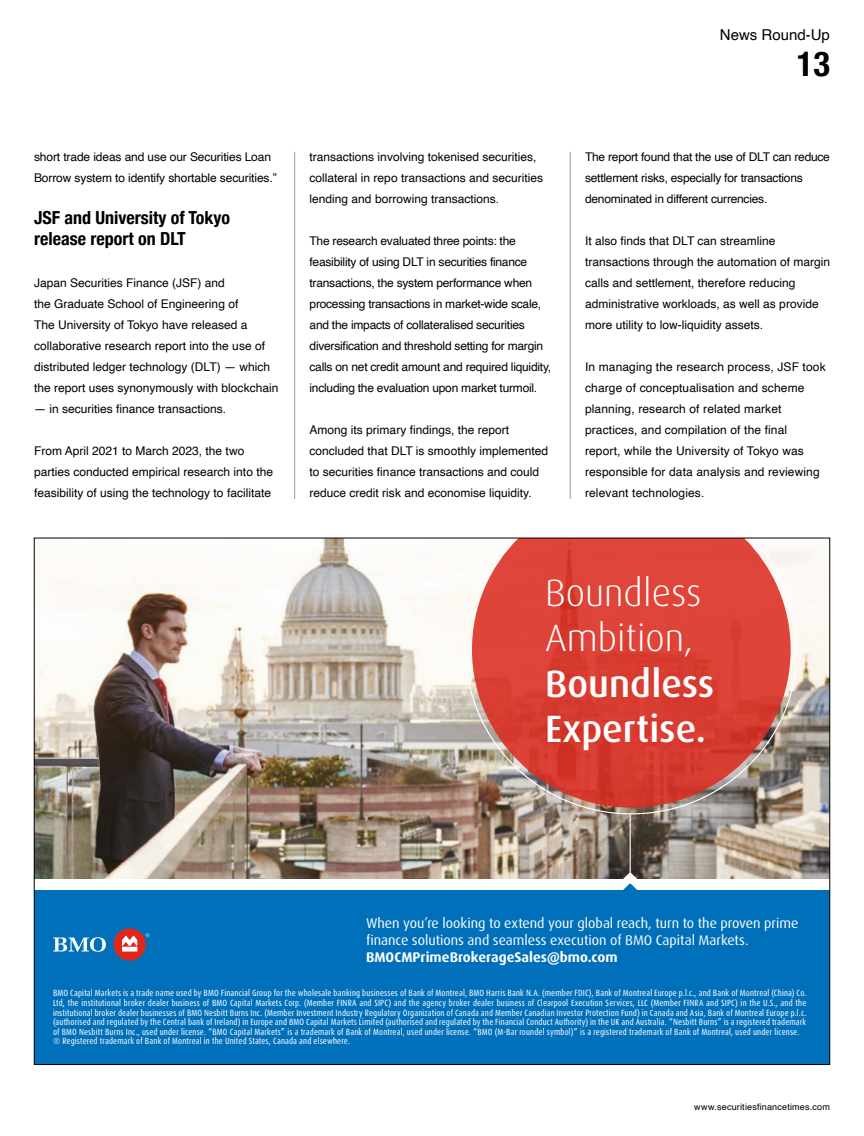
<style>
.page{position:relative;width:864px;height:1136px;background:#fff}
.page>*{position:absolute;margin:0;border:0;box-sizing:border-box;transform-origin:0 0}
.t1{font:500 38.1px/45.3px "Dax Pro";color:#fff}
.t2{font:300 38.1px/45.3px "Dax Pro";color:#fff}
.t3{font:700 condensed 34.5px "Helvetica Neue";color:#020203}
.t4{font:700 condensed 18px/21px "Helvetica Neue";color:#010000}
.t5{font:15px "Helvetica";color:#000}
.t6{font:13.95px/17.1px "Dax Pro";color:#fff}
.t7{font:700 13.95px "Dax Pro";color:#fff}
.t8{font:12px/21px "Helvetica";color:#010000}
.t9{font:12px/21px "Helvetica";letter-spacing:-.02em;color:#010000}
.t10{font:9px/9.6px "Dax Condensed";letter-spacing:.02em;color:#fff}
.t11{font:9px "Helvetica";letter-spacing:.025em;color:#020203}
</style>
<div class="page">
<hr style="left:294px;top:152px;width:1px;height:347px;background:#9d9d9c">
<hr style="left:569px;top:152px;width:1px;height:347px;background:#9d9d9c">
<div style="left:34px;top:889px;width:795px;height:175px;background:#0070ba"></div>
<img style="left:36px;top:539px;width:791px;height:339px">
<hr style="left:629px;top:814px;width:1px;height:63px;background:#fff">
<svg style="left:622px;top:872px;width:15px;height:18px"></svg>
<div style="left:113px;top:928px;width:33px;height:32px;background:#df271c;border-radius:50%"></div>
<svg style="left:53px;top:937px;width:53px;height:14px"></svg>
<svg style="left:145px;top:933px;width:4px;height:4px"></svg>
<svg style="left:122px;top:935px;width:15px;height:16px"></svg>
<img style="left:465px;top:539px;width:332px;height:275px">
<svg style="left:472px;top:539px;width:318px;height:268px;background:#d55147"></svg>
<p class="t5" style="left:719px;top:23px;width:111px">News Round-Up</p>
<p class="t8" style="left:34px;top:146px;width:244px">short trade ideas and use our Securities Loan<br>Borrow system to identify shortable securities.”</p>
<h3 class="t4" style="left:34px;top:206px;width:197px">JSF and University of Tokyo release report on DLT</h3>
<p class="t8" style="left:34px;top:272px;width:246px">Japan Securities Finance (JSF) and<br>the Graduate School of Engineering of<br>The University of Tokyo have released a collaborative research report into the use of distributed ledger technology (DLT) — which the report uses synonymously with blockchain</p>
<p class="t8" style="left:34px;top:398px;width:194px">— in securities finance transactions.</p>
<p class="t8" style="left:34px;top:440px;width:240px">From April 2021 to March 2023, the two parties conducted empirical research into the feasibility of using the technology to facilitate</p>
<p class="t8" style="left:309px;top:146px;width:235px">transactions involving tokenised securities, collateral in repo transactions and securities lending and borrowing transactions.</p>
<p class="t9" style="left:309px;top:230px;width:243px">The research evaluated three points: the feasibility of using DLT in securities finance transactions, the system performance when processing transactions in market-wide scale, and the impacts of collateralised securities diversification and threshold setting for margin calls on net credit amount and required liquidity, including the evaluation upon market turmoil.</p>
<p class="t8" style="left:309px;top:419px;width:240px">Among its primary findings, the report concluded that DLT is smoothly implemented to securities finance transactions and could reduce credit risk and economise liquidity.</p>
<h2 class="t3" style="left:796px;top:35px;width:35px">13</h2>
<p class="t9" style="left:585px;top:146px;width:246px">The report found that the use of DLT can reduce settlement risks, especially for transactions denominated in different currencies.</p>
<p class="t8" style="left:585px;top:230px;width:246px">It also finds that DLT can streamline transactions through the automation of margin calls and settlement, therefore reducing administrative workloads, as well as provide more utility to low-liquidity assets.</p>
<p class="t8" style="left:585px;top:356px;width:242px">In managing the research process, JSF took charge of conceptualisation and scheme planning, research of related market practices, and compilation of the final report, while the University of Tokyo was responsible for data analysis and reviewing relevant technologies.</p>
<h1 class="t2" style="left:545px;top:570px;width:158px">Boundless<br>Ambition,</h1>
<h1 class="t1" style="left:545px;top:661px;width:171px">Boundless<br>Expertise.</h1>
<p class="t6" style="left:366px;top:914px;width:433px">When you’re looking to extend your global reach, turn to the proven prime finance solutions and seamless execution of BMO Capital Markets.</p>
<p class="t7" style="left:366px;top:947px;width:253px">BMOCMPrimeBrokerageSales@bmo.com</p>
<p class="t10" style="left:53px;top:988px;width:754px">BMO Capital Markets is a trade name used by BMO Financial Group for the wholesale banking businesses of Bank of Montreal, BMO Harris Bank N.A. (member FDIC), Bank of Montreal Europe p.l.c., and Bank of Montreal (China) Co.<br>Ltd, the institutional broker dealer business of BMO Capital Markets Corp. (Member FINRA and SIPC) and the agency broker dealer business of Clearpool Execution Services, LLC (Member FINRA and SIPC) in the U.S., and the institutional broker dealer businesses of BMO Nesbitt Burns Inc. (Member Investment Industry Regulatory Organization of Canada and Member Canadian Investor Protection Fund) in Canada and Asia, Bank of Montreal Europe p.l.c. (authorised and regulated by the Central bank of Ireland) in Europe and BMO Capital Markets Limited (authorised and regulated by the Financial Conduct Authority) in the UK and Australia. “Nesbitt Burns” is a registered trademark of BMO Nesbitt Burns Inc., used under license. “BMO Capital Markets” is a trademark of Bank of Montreal, used under license. “BMO (M-Bar roundel symbol)” is a registered trademark of Bank of Montreal, used under license. ® Registered trademark of Bank of Montreal in the United States, Canada and elsewhere.</p>
<p class="t11" style="left:694px;top:1099px;width:137px">www.securitiesfinancetimes.com</p>
</div>
